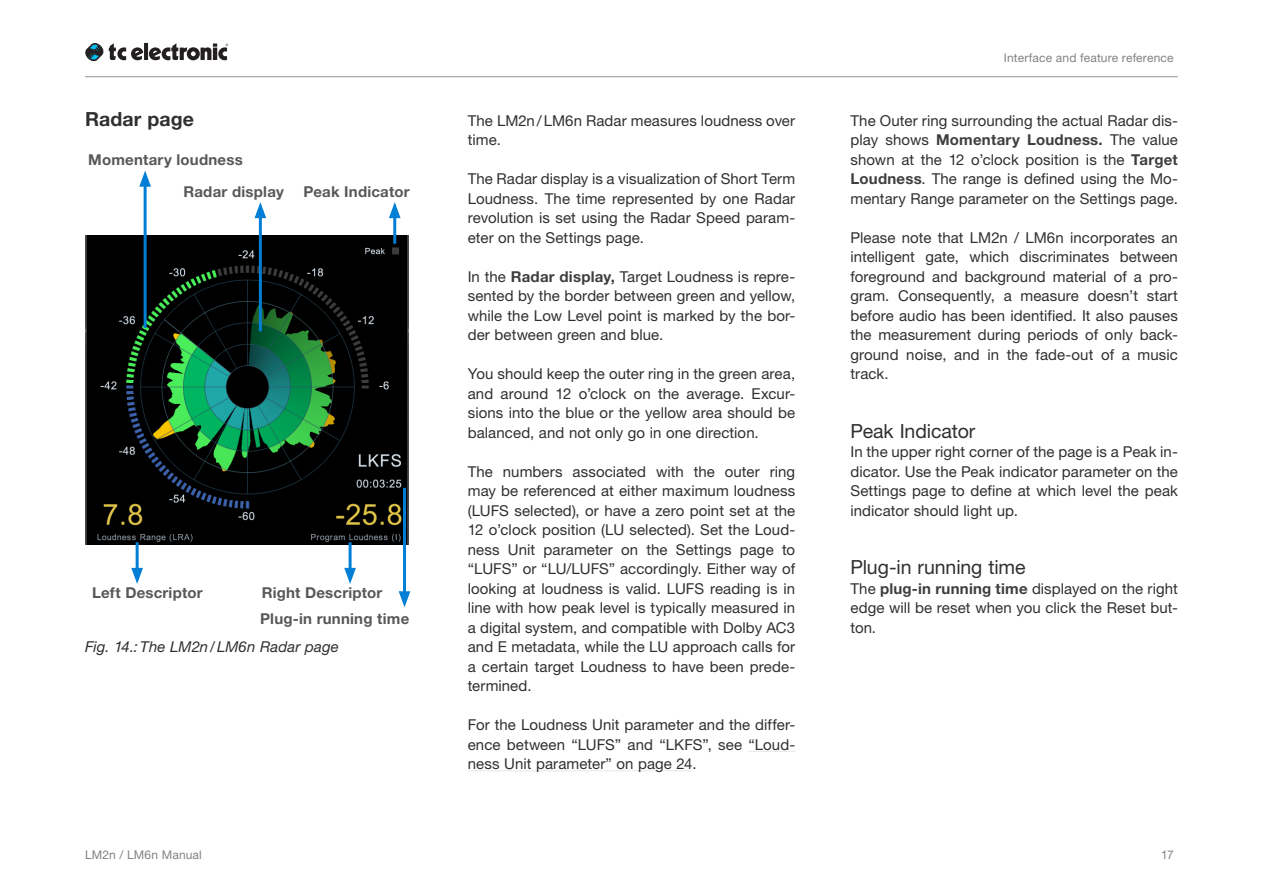
<style>
.page{position:relative;width:1263px;height:893px;background:#fff}
.page>*{position:absolute;margin:0;border:0;box-sizing:border-box;transform-origin:0 0}
.t1{font:19.5px "Helvetica Neue LT Pro";letter-spacing:-.005em;color:#312f30}
.t2{font:700 19.5px "Helvetica Neue LT Pro";letter-spacing:.005em;color:#312f30}
.t3{font:15px/19.5px "Helvetica Neue LT Pro";letter-spacing:.005em;color:#312f30;text-align:justify}
.t4{font:700 15px/25.5px "Helvetica Neue LT Pro";letter-spacing:.015em;color:#57585a}
.t5{font:italic 15px "Helvetica Neue LT Pro";letter-spacing:.01em;color:#312f30}
.t6{font:12px "Helvetica Neue LT Pro";letter-spacing:.01em;color:#808285}
.s1{font-weight:700;color:#3e3e3f}
</style>
<div class="page">
<hr style="left:144px;top:43px;width:4px;height:17px;background:#231f20">
<svg style="left:149px;top:43px;width:79px;height:17px"></svg>
<svg style="left:85px;top:43px;width:58px;height:18px"></svg>
<hr style="left:85px;top:76px;width:1093px;height:1px;background:#939598">
<img style="left:85px;top:236px;width:323px;height:309px">
<hr style="left:136px;top:542px;width:3px;height:32px;background:#017fd6">
<svg style="left:131px;top:568px;width:12px;height:16px"></svg>
<hr style="left:393px;top:212px;width:3px;height:32px;background:#017fd6">
<svg style="left:389px;top:202px;width:12px;height:16px"></svg>
<hr style="left:259px;top:212px;width:3px;height:119px;background:#017fd6">
<svg style="left:254px;top:202px;width:12px;height:16px"></svg>
<hr style="left:144px;top:181px;width:3px;height:147px;background:#017fd6">
<svg style="left:139px;top:171px;width:12px;height:16px"></svg>
<hr style="left:403px;top:488px;width:3px;height:109px;background:#017fd6">
<svg style="left:399px;top:591px;width:11px;height:16px"></svg>
<hr style="left:349px;top:542px;width:3px;height:32px;background:#017fd6">
<svg style="left:344px;top:568px;width:12px;height:16px"></svg>
<hr style="left:748px;top:751px;width:47px;height:1px;background:#e6e7e9">
<hr style="left:468px;top:771px;width:224px;height:1px;background:#e6e7e9">
<h1 class="t2" style="left:85px;top:107px;width:110px">Radar page</h1>
<p class="t4" style="left:88px;top:147px;width:156px">Momentary loudness</p>
<p class="t4" style="left:184px;top:179px;width:102px">Radar display</p>
<p class="t4" style="left:304px;top:179px;width:108px">Peak Indicator</p>
<p class="t4" style="left:92px;top:580px;width:112px">Left Descriptor</p>
<p class="t4" style="left:260px;top:580px;width:151px">Right Descriptor<br>Plug-in running time</p>
<p class="t5" style="left:85px;top:638px;width:255px">Fig. 14.: The LM2n/LM6n Radar page</p>
<p class="t3" style="left:468px;top:111px;width:329px">The LM2n/LM6n Radar measures loudness over time.</p>
<p class="t3" style="left:468px;top:169px;width:329px">The Radar display is a visualization of Short Term Loudness. The time represented by one Radar revolution is set using the Radar Speed param&shy;eter on the Settings page.</p>
<p class="t3" style="left:468px;top:267px;width:329px">In the <span class="s1">Radar display,</span> Target Loudness is repre&shy;sented by the border between green and yellow, while the Low Level point is marked by the bor&shy;der between green and blue.</p>
<p class="t3" style="left:468px;top:364px;width:329px">You should keep the outer ring in the green area, and around 12 o’clock on the average. Excur&shy;sions into the blue or the yellow area should be balanced, and not only go in one direction.</p>
<p class="t3" style="left:468px;top:462px;width:329px">The numbers associated with the outer ring may be referenced at either maximum loudness (LUFS selected), or have a zero point set at the 12 o’clock position (LU selected). Set the Loud&shy;ness Unit parameter on the Settings page to “LUFS” or “LU/LUFS” accordingly. Either way of looking at loudness is valid. LUFS reading is in line with how peak level is typically measured in a digital system, and compatible with Dolby AC3 and E metadata, while the LU approach calls for a certain target Loudness to have been prede&shy;termined.</p>
<p class="t3" style="left:468px;top:715px;width:329px">For the Loudness Unit parameter and the differ&shy;ence between “LUFS” and “LKFS”, see “Loud&shy;ness Unit parameter” on page 24.</p>
<p class="t6" style="left:1004px;top:50px;width:171px">Interface and feature reference</p>
<p class="t3" style="left:850px;top:111px;width:329px">The Outer ring surrounding the actual Radar dis&shy;play shows <span class="s1">Momentary Loudness.</span> The value shown at the 12 o’clock position is the <span class="s1">Target Loudness</span>. The range is defined using the Mo&shy;mentary Range parameter on the Settings page.</p>
<p class="t3" style="left:850px;top:228px;width:329px">Please note that LM2n / LM6n incorporates an intelligent gate, which discriminates between foreground and background material of a pro&shy;gram. Consequently, a measure doesn’t start before audio has been identified. It also pauses the measurement during periods of only back&shy;ground noise, and in the fade-out of a music track.</p>
<h1 class="t1" style="left:850px;top:419px;width:126px">Peak Indicator</h1>
<p class="t3" style="left:850px;top:442px;width:329px">In the upper right corner of the page is a Peak in&shy;dicator. Use the Peak indicator parameter on the Settings page to define at which level the peak indicator should light up.</p>
<h1 class="t1" style="left:850px;top:556px;width:177px">Plug-in running time</h1>
<p class="t3" style="left:850px;top:579px;width:329px">The <span class="s1">plug-in running time</span> displayed on the right edge will be reset when you click the Reset but&shy;ton.</p>
<p class="t6" style="left:85px;top:848px;width:118px">LM2n / LM6n Manual</p>
<p class="t6" style="left:1161px;top:848px;width:14px">17</p>
</div>
